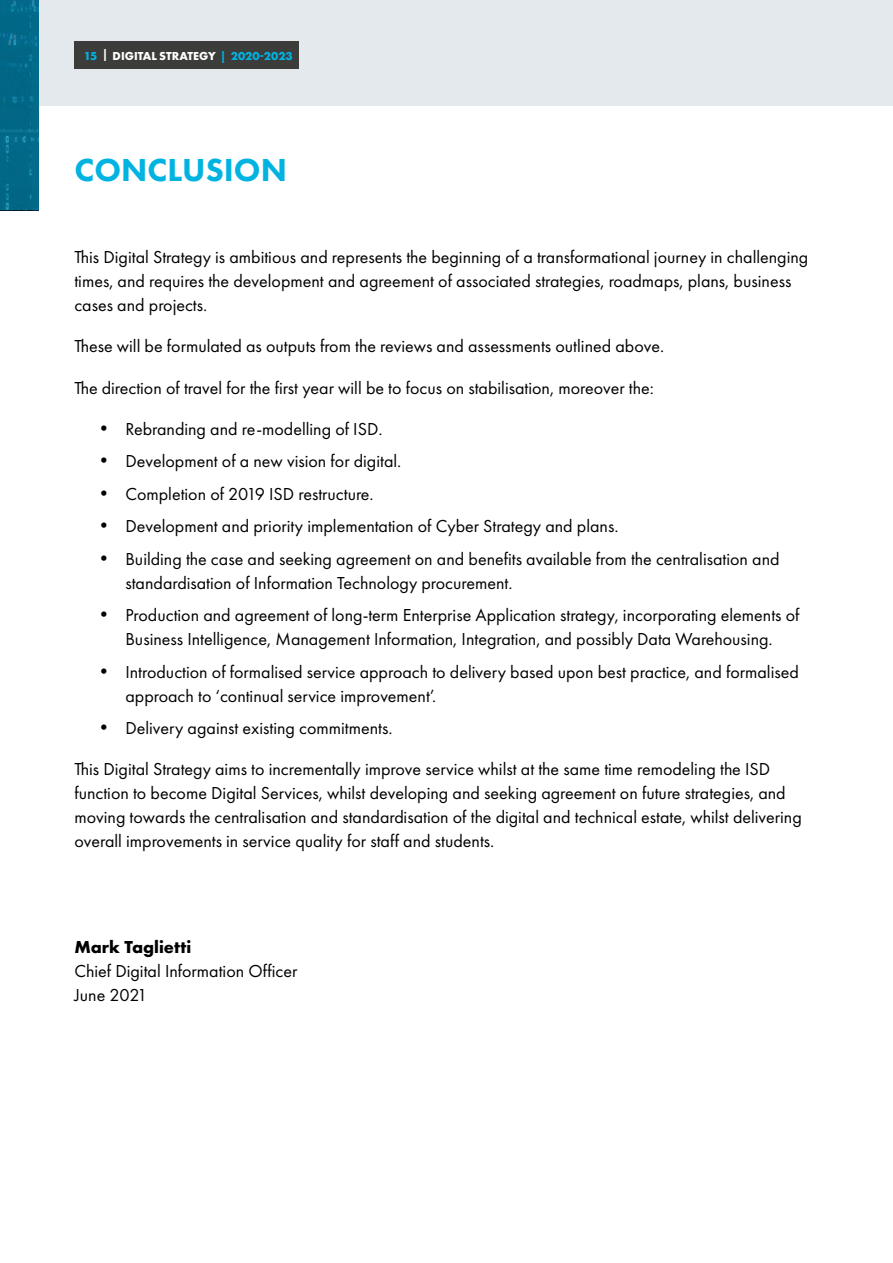
<style>
.page{position:relative;width:893px;height:1263px;background:#fff}
.page>*{position:absolute;margin:0;border:0;box-sizing:border-box;transform-origin:0 0}
.t1{font:800 33px "Futura PT";color:#00b3e1}
.t2{font:18px/24px "Futura PT";color:#000}
.t3{font:700 18px "Futura PT";color:#000}
.t4{font:700 12px "Futura PT";letter-spacing:-.005em;color:#fff}
.s1{color:#00b3e1}
</style>
<div class="page">
<div style="left:0;top:0;width:893px;height:105px;background:#e3e9ec"></div>
<div style="left:74px;top:41px;width:225px;height:28px;background:#3c3c3b"></div>
<svg style="left:0;top:0;width:38px;height:210px;background:#036989"></svg>
<p class="t4" style="left:84px;top:48px;width:210px"><span class="s1">15</span> | DIGITAL STRATEGY <span class="s1">| 2020-2023</span></p>
<h1 class="t1" style="left:75px;top:150px;width:214px">CONCLUSION</h1>
<p class="t2" style="left:74px;top:245px;width:735px">This Digital Strategy is ambitious and represents the beginning of a transformational journey in challenging times, and requires the development and agreement of associated strategies, roadmaps, plans, business cases and projects.</p>
<p class="t2" style="left:74px;top:334px;width:591px">These will be formulated as outputs from the reviews and assessments outlined above.</p>
<p class="t2" style="left:74px;top:375px;width:581px">The direction of travel for the first year will be to focus on stabilisation, moreover the:</p>
<p class="t2" style="left:100px;top:416px;width:284px">• Rebranding and re-modelling of ISD.</p>
<p class="t2" style="left:100px;top:449px;width:303px">• Development of a new vision for digital.</p>
<p class="t2" style="left:100px;top:481px;width:275px">• Completion of 2019 ISD restructure.</p>
<p class="t2" style="left:100px;top:514px;width:520px">• Development and priority implementation of Cyber Strategy and plans.</p>
<p class="t2" style="left:125px;top:546px;width:656px;text-indent:-26px">• Building the case and seeking agreement on and benefits available from the centralisation and standardisation of Information Technology procurement.</p>
<p class="t2" style="left:100px;top:603px;width:701px;text-align:center">• Production and agreement of long-term Enterprise Application strategy, incorporating elements of<br>Business Intelligence, Management Information, Integration, and possibly Data Warehousing.</p>
<p class="t2" style="left:125px;top:659px;width:675px;text-indent:-26px">• Introduction of formalised service approach to delivery based upon best practice, and formalised approach to ‘continual service improvement’.</p>
<p class="t2" style="left:100px;top:716px;width:294px">• Delivery against existing commitments.</p>
<p class="t2" style="left:74px;top:757px;width:729px">This Digital Strategy aims to incrementally improve service whilst at the same time remodeling the ISD function to become Digital Services, whilst developing and seeking agreement on future strategies, and moving towards the centralisation and standardisation of the digital and technical estate, whilst delivering overall improvements in service quality for staff and students.</p>
<p class="t3" style="left:74px;top:935px;width:118px">Mark Taglietti</p>
<p class="t2" style="left:74px;top:959px;width:224px">Chief Digital Information Officer<br>June 2021</p>
</div>
